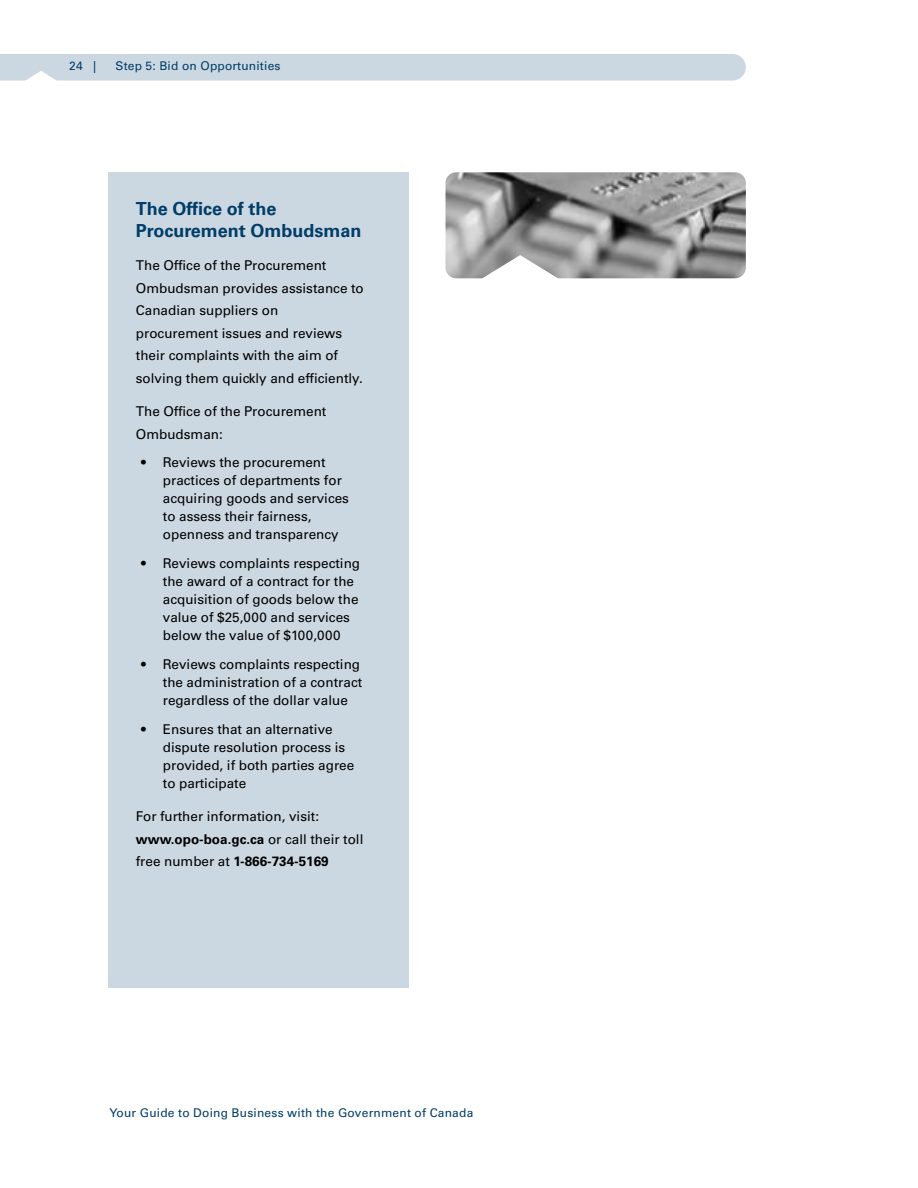
<style>
.page{position:relative;width:918px;height:1188px;background:#fff}
.page>*{position:absolute;margin:0;border:0;box-sizing:border-box;transform-origin:0 0}
.t1{font:700 18px/22.5px "Univers LT Std";color:#003d69}
.t2{font:13.5px/18px "Univers LT Std";color:#000}
.t3{font:12px "Univers LT Std";letter-spacing:.015em;color:#003d69}
.s1{font-weight:700}
</style>
<div class="page">
<div style="left:108px;top:172px;width:300px;height:816px;background:#ccd8e1"></div>
<div style="left:0;top:54px;width:746px;height:27px;background:#ccd8e1"></div>
<img style="left:446px;top:172px;width:300px;height:106px;border-radius:11px">
<svg style="left:462px;top:255px;width:116px;height:24px"></svg>
<p class="t3" style="left:69px;top:62px;width:29px">24 |</p>
<p class="t3" style="left:116px;top:62px;width:167px">Step 5: Bid on Opportunities</p>
<h1 class="t1" style="left:136px;top:199px;width:227px">The Office of the<br>Procurement Ombudsman</h1>
<p class="t2" style="left:136px;top:256px;width:229px;line-height:22.5px">The Office of the Procurement<br>Ombudsman provides assistance to<br>Canadian suppliers on procurement issues and reviews their complaints with the aim of solving them quickly and efficiently.</p>
<p class="t2" style="left:136px;top:401px;width:192px;line-height:22.5px">The Office of the Procurement<br>Ombudsman:</p>
<p class="t2" style="left:163px;top:455px;width:188px;text-indent:-22px">• Reviews the procurement practices of departments for acquiring goods and services to assess their fairness, openness and transparency</p>
<p class="t2" style="left:163px;top:556px;width:199px;text-indent:-22px">• Reviews complaints respecting the award of a contract for the acquisition of goods below the value of $25,000 and services below the value of $100,000</p>
<p class="t2" style="left:163px;top:656px;width:201px;text-indent:-22px">• Reviews complaints respecting the administration of a contract regardless of the dollar value</p>
<p class="t2" style="left:163px;top:721px;width:193px;text-indent:-22px">• Ensures that an alternative dispute resolution process is provided, if both parties agree to participate</p>
<p class="t2" style="left:136px;top:806px;width:229px;line-height:22.5px">For further information, visit: <span class="s1">www.opo-boa.gc.ca</span> or call their toll free number at <span class="s1">1-866-734-5169</span></p>
<p class="t3" style="left:109px;top:1109px;width:365px">Your Guide to Doing Business with the Government of Canada</p>
</div>
